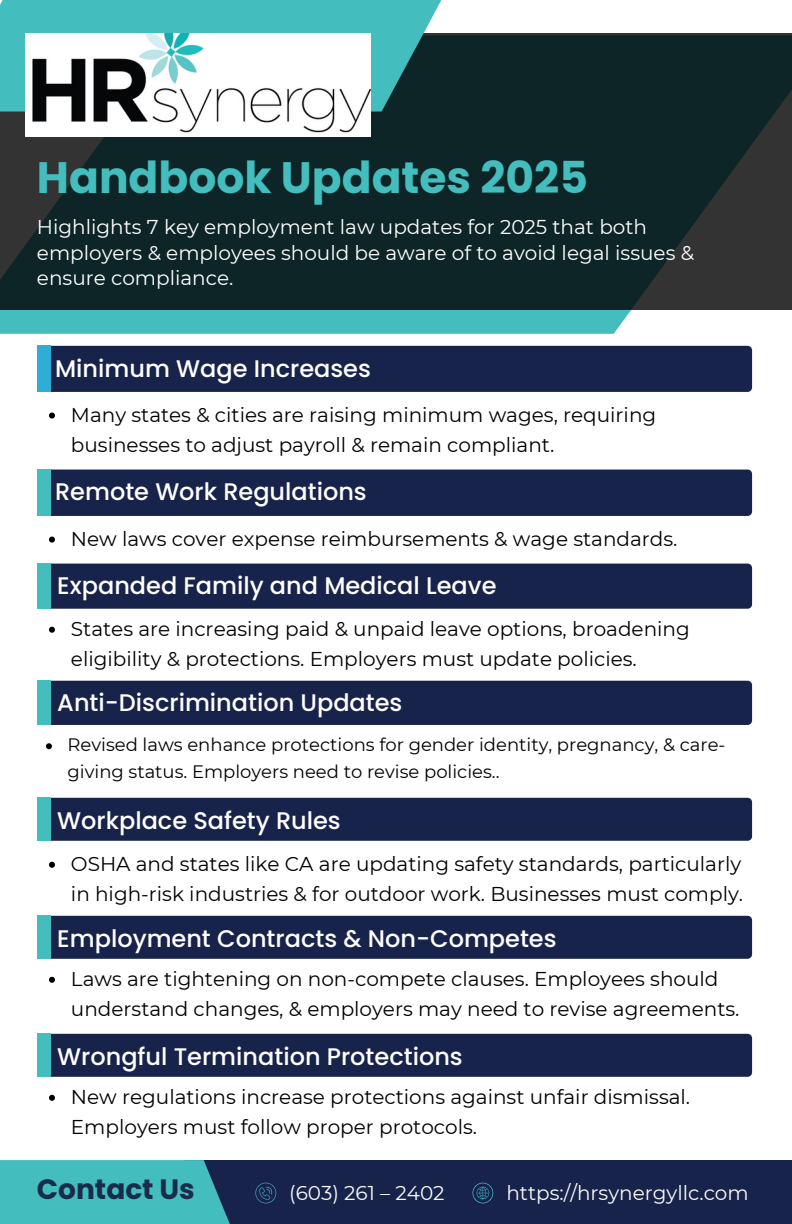
<style>
.page{position:relative;width:792px;height:1224px;background:#fff}
.page>*{position:absolute;margin:0;border:0;box-sizing:border-box;transform-origin:0 0}
.t1{font:700 44px "Poppins";color:#44bdbe}
.t2{font:700 28px "Poppins";color:#182b4b}
.t3{font:500 24px "Poppins";color:#fff}
.t4{font:20px/30px "Montserrat";color:#000}
.t5{font:20px/25.6px "Montserrat";color:#fff}
.t6{font:20px "Montserrat";color:#fafafa}
.t7{font:18px/27px "Montserrat";color:#000}
</style>
<div class="page">
<div style="left:184px;top:1160px;width:608px;height:64px;background:#18234b"></div>
<svg style="left:0;top:1160px;width:277px;height:64px;fill:#44bdbe"></svg>
<svg style="left:472px;top:1183px;width:21px;height:20px"></svg>
<svg style="left:255px;top:1183px;width:21px;height:20px"></svg>
<div style="left:0;top:310px;width:631px;height:24px;background:#44bdbe"></div>
<svg style="left:0;top:33px;width:792px;height:277px;background:#122728"></svg>
<svg style="left:0;top:0;width:452px;height:112px;background:#40a5a6"></svg>
<img style="left:25px;top:33px;width:345px;height:104px">
<div style="left:50px;top:681px;width:702px;height:44px;background:#18234b"></div>
<div style="left:37px;top:681px;width:13px;height:44px;background:#44bdbe"></div>
<div style="left:50px;top:564px;width:702px;height:45px;background:#18234b"></div>
<div style="left:37px;top:564px;width:13px;height:45px;background:#44bdbe"></div>
<div style="left:50px;top:470px;width:702px;height:46px;background:#18234b"></div>
<div style="left:37px;top:470px;width:13px;height:46px;background:#44bdbe"></div>
<div style="left:50px;top:346px;width:702px;height:46px;background:#18234b"></div>
<div style="left:37px;top:346px;width:13px;height:46px;background:#30add4"></div>
<svg style="left:46px;top:743px;width:6px;height:6px"></svg>
<svg style="left:49px;top:627px;width:6px;height:6px"></svg>
<svg style="left:49px;top:413px;width:6px;height:6px"></svg>
<svg style="left:49px;top:537px;width:6px;height:6px"></svg>
<div style="left:50px;top:798px;width:702px;height:43px;background:#18234b"></div>
<div style="left:37px;top:798px;width:13px;height:43px;background:#44bdbe"></div>
<svg style="left:49px;top:862px;width:6px;height:6px"></svg>
<div style="left:50px;top:916px;width:702px;height:43px;background:#18234b"></div>
<div style="left:37px;top:916px;width:13px;height:43px;background:#44bdbe"></div>
<svg style="left:49px;top:977px;width:6px;height:6px"></svg>
<div style="left:50px;top:1034px;width:702px;height:43px;background:#18234b"></div>
<div style="left:37px;top:1034px;width:13px;height:43px;background:#44bdbe"></div>
<svg style="left:49px;top:1095px;width:6px;height:6px"></svg>
<p class="t1" style="left:37px;top:147px;width:552px">Handbook Updates 2025</p>
<h3 class="t5" style="left:37px;top:214px;width:659px">Highlights 7 key employment law updates for 2025 that both employers &amp; employees should be aware of to avoid legal issues &amp; ensure compliance.</h3>
<h3 class="t3" style="left:55px;top:352px;width:317px">Minimum Wage Increases</h3>
<p class="t4" style="left:71px;top:399px;width:587px">Many states &amp; cities are raising minimum wages, requiring businesses to adjust payroll &amp; remain compliant.</p>
<h3 class="t3" style="left:55px;top:475px;width:313px">Remote Work Regulations</h3>
<p class="t4" style="left:71px;top:523px;width:608px">New laws cover expense reimbursements &amp; wage standards.</p>
<p class="t3" style="left:57px;top:569px;width:441px">Expanded Family and Medical Leave</p>
<h3 class="t4" style="left:71px;top:614px;width:620px">States are increasing paid &amp; unpaid leave options, broadening eligibility &amp; protections. Employers must update policies.</h3>
<p class="t3" style="left:57px;top:686px;width:347px">Anti-Discrimination Updates</p>
<h3 class="t7" style="left:68px;top:731px;width:659px">Revised laws enhance protections for gender identity, pregnancy, &amp; care&shy;giving status. Employers need to revise policies..</h3>
<p class="t3" style="left:57px;top:803px;width:285px">Workplace Safety Rules</p>
<h3 class="t4" style="left:71px;top:849px;width:674px">OSHA and states like CA are updating safety standards, particularly in high-risk industries &amp; for outdoor work. Businesses must comply.</h3>
<p class="t3" style="left:57px;top:921px;width:501px">Employment Contracts &amp; Non-Competes</p>
<h3 class="t4" style="left:71px;top:964px;width:670px">Laws are tightening on non-compete clauses. Employees should understand changes, &amp; employers may need to revise agreements.</h3>
<p class="t3" style="left:57px;top:1039px;width:407px">Wrongful Termination Protections</p>
<h2 class="t4" style="left:71px;top:1082px;width:621px">New regulations increase protections against unfair dismissal.<br>Employers must follow proper protocols.</h2>
<p class="t2" style="left:37px;top:1170px;width:159px">Contact Us</p>
<h1 class="t6" style="left:289px;top:1181px;width:157px">(603) 261 – 2402</h1>
<p class="t6" style="left:506px;top:1181px;width:244px">https://hrsynergyllc.com</p>
</div>
